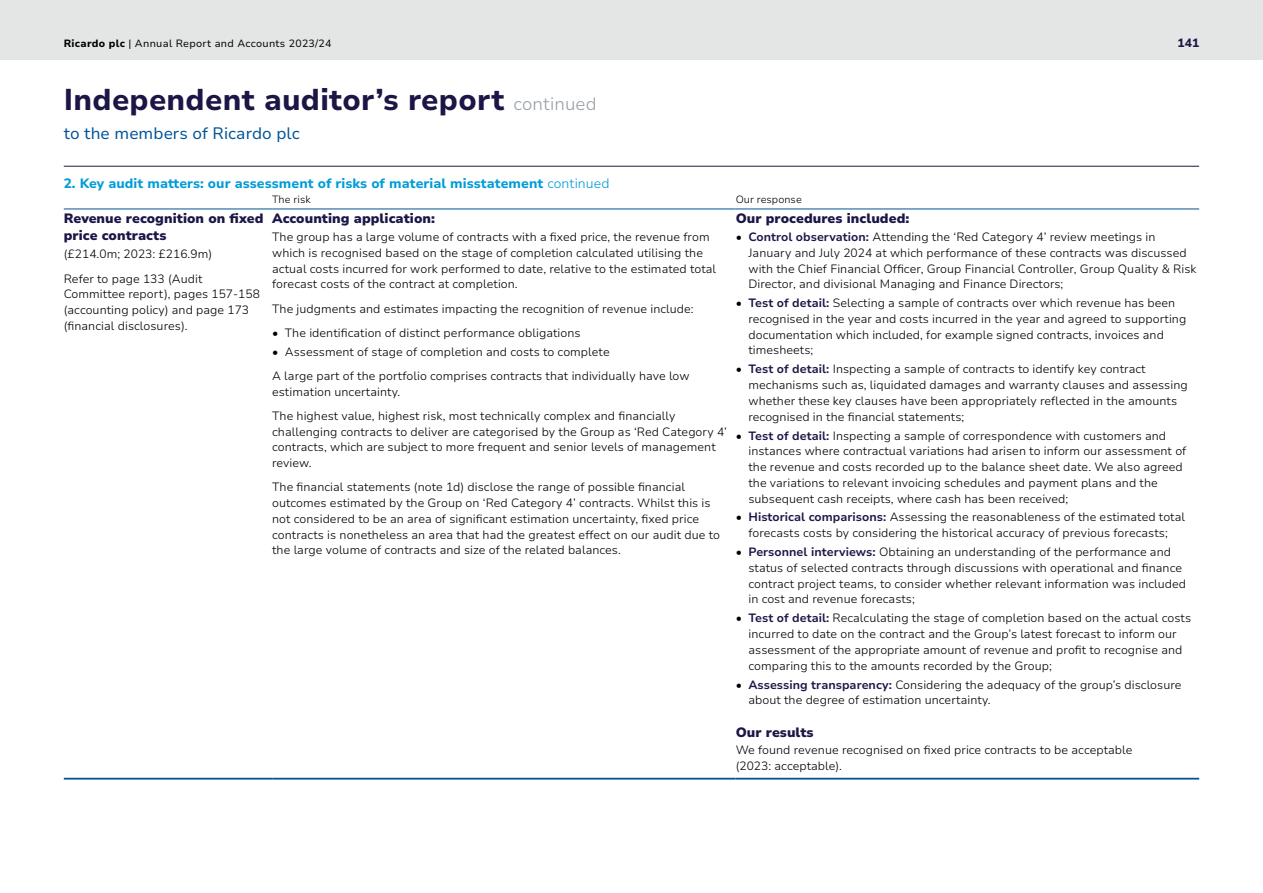
<style>
.page{position:relative;width:1263px;height:893px;background:#fff}
.page>*{position:absolute;margin:0;border:0;box-sizing:border-box;transform-origin:0 0}
.t1{font:800 30px "Nunito Sans 10 pt";letter-spacing:.01em;color:#1c1647}
.t2{font:16.5px "Nunito Sans 10 pt";letter-spacing:.005em;color:#005396}
.t3{font:900 13.5px/17.2px "Nunito Sans 10 pt";letter-spacing:.005em;color:#1c1647}
.t4{font:800 13.5px "Nunito Sans 10 pt";letter-spacing:.005em;color:#009cd8}
.t5{font:300 12px/15.8px "Nunito Sans 10 pt";letter-spacing:.005em;color:#000}
.t6{font:800 12px "Nunito Sans 10 pt";color:#1c1647}
.t7{font:10.5px "Nunito Sans 10 pt";letter-spacing:.03em;color:#000}
.t8{font:300 10.5px "Nunito Sans 10 pt";letter-spacing:.005em;color:#000}
.s1{font-weight:800}
.s2{font-weight:300;font-size:18px;color:#97a2a6}
.s3{font-weight:300}
.s4{font-weight:700;color:#1c1647}
</style>
<div class="page">
<div style="left:0;top:0;width:1263px;height:60px;background:#e4e5e5"></div>
<hr style="left:64px;top:166px;width:1135px;height:1px;background:#1c1647">
<hr style="left:64px;top:209px;width:208px;height:1px;background:#005396">
<hr style="left:272px;top:209px;width:464px;height:1px;background:#005396">
<hr style="left:736px;top:209px;width:463px;height:1px;background:#005396">
<hr style="left:64px;top:778px;width:208px;height:2px;background:#005396">
<hr style="left:272px;top:778px;width:464px;height:2px;background:#005396">
<hr style="left:736px;top:778px;width:463px;height:2px;background:#005396">
<p class="t7" style="left:64px;top:36px;width:269px"><span class="s1">Ricardo plc</span> | Annual Report and Accounts 2023/24</p>
<p class="t6" style="left:1177px;top:34px;width:23px">141</p>
<h1 class="t1" style="left:64px;top:79px;width:534px">Independent auditor’s report <span class="s2">continued</span></h1>
<h2 class="t2" style="left:64px;top:122px;width:237px">to the members of Ricardo plc</h2>
<p class="t4" style="left:64px;top:174px;width:547px">2. Key audit matters: our assessment of risks of material misstatement <span class="s3">continued</span></p>
<p class="t3" style="left:64px;top:209px;width:201px">Revenue recognition on fixed price contracts</p>
<p class="t5" style="left:64px;top:242px;width:150px;line-height:24.3px">(£214.0m; 2023: £216.9m)<br>Refer to page 133 (Audit</p>
<p class="t5" style="left:64px;top:286px;width:198px">Committee report), pages 157-158 (accounting policy) and page 173 (financial disclosures).</p>
<p class="t8" style="left:272px;top:192px;width:40px">The risk</p>
<p class="t8" style="left:736px;top:192px;width:68px">Our response</p>
<p class="t3" style="left:272px;top:209px;width:164px">Accounting application:</p>
<p class="t5" style="left:272px;top:229px;width:446px">The group has a large volume of contracts with a fixed price, the revenue from which is recognised based on the stage of completion calculated utilising the actual costs incurred for work performed to date, relative to the estimated total forecast costs of the contract at completion.</p>
<p class="t5" style="left:272px;top:300px;width:423px">The judgments and estimates impacting the recognition of revenue include:</p>
<p class="t5" style="left:272px;top:324px;width:310px">• The identification of distinct performance obligations</p>
<p class="t5" style="left:272px;top:339px;width:419px;line-height:24.3px">• Assessment of stage of completion and costs to complete<br>A large part of the portfolio comprises contracts that individually have low</p>
<p class="t5" style="left:272px;top:379px;width:405px;line-height:24.3px">estimation uncertainty.<br>The highest value, highest risk, most technically complex and financially</p>
<p class="t5" style="left:272px;top:423px;width:456px">challenging contracts to deliver are categorised by the Group as ‘Red Category 4’ contracts, which are subject to more frequent and senior levels of management review.</p>
<p class="t5" style="left:272px;top:479px;width:449px">The financial statements (note 1d) disclose the range of possible financial outcomes estimated by the Group on ‘Red Category 4’ contracts. Whilst this is not considered to be an area of significant estimation uncertainty, fixed price contracts is nonetheless an area that had the greatest effect on our audit due to the large volume of contracts and size of the related balances.</p>
<p class="t3" style="left:736px;top:209px;width:175px">Our procedures included:</p>
<p class="t5" style="left:748px;top:229px;width:450px;text-indent:-13px">• <span class="s4">Control observation:</span> Attending the ‘Red Category 4’ review meetings in January and July 2024 at which performance of these contracts was discussed with the Chief Financial Officer, Group Financial Controller, Group Quality &amp; Risk Director, and divisional Managing and Finance Directors;</p>
<p class="t5" style="left:748px;top:295px;width:439px;text-indent:-13px">• <span class="s4">Test of detail:</span> Selecting a sample of contracts over which revenue has been recognised in the year and costs incurred in the year and agreed to supporting documentation which included, for example signed contracts, invoices and timesheets;</p>
<p class="t5" style="left:748px;top:361px;width:441px;text-indent:-13px">• <span class="s4">Test of detail:</span> Inspecting a sample of contracts to identify key contract mechanisms such as, liquidated damages and warranty clauses and assessing whether these key clauses have been appropriately reflected in the amounts recognised in the financial statements;</p>
<p class="t5" style="left:748px;top:427px;width:439px;text-indent:-13px">• <span class="s4">Test of detail:</span> Inspecting a sample of correspondence with customers and instances where contractual variations had arisen to inform our assessment of the revenue and costs recorded up to the balance sheet date. We also agreed the variations to relevant invoicing schedules and payment plans and the subsequent cash receipts, where cash has been received;</p>
<p class="t5" style="left:736px;top:509px;width:451px;text-align:center">• <span class="s4">Historical comparisons:</span> Assessing the reasonableness of the estimated total forecasts costs by considering the historical accuracy of previous forecasts;</p>
<p class="t5" style="left:748px;top:544px;width:439px;text-indent:-13px">• <span class="s4">Personnel interviews:</span> Obtaining an understanding of the performance and status of selected contracts through discussions with operational and finance contract project teams, to consider whether relevant information was included in cost and revenue forecasts;</p>
<p class="t5" style="left:748px;top:610px;width:444px;text-indent:-13px">• <span class="s4">Test of detail:</span> Recalculating the stage of completion based on the actual costs incurred to date on the contract and the Group’s latest forecast to inform our assessment of the appropriate amount of revenue and profit to recognise and comparing this to the amounts recorded by the Group;</p>
<p class="t5" style="left:748px;top:676px;width:435px;text-indent:-13px">• <span class="s4">Assessing transparency:</span> Considering the adequacy of the group’s disclosure about the degree of estimation uncertainty.</p>
<p class="t3" style="left:736px;top:723px;width:79px">Our results</p>
<p class="t5" style="left:736px;top:742px;width:398px">We found revenue recognised on fixed price contracts to be acceptable (2023: acceptable).</p>
</div>
